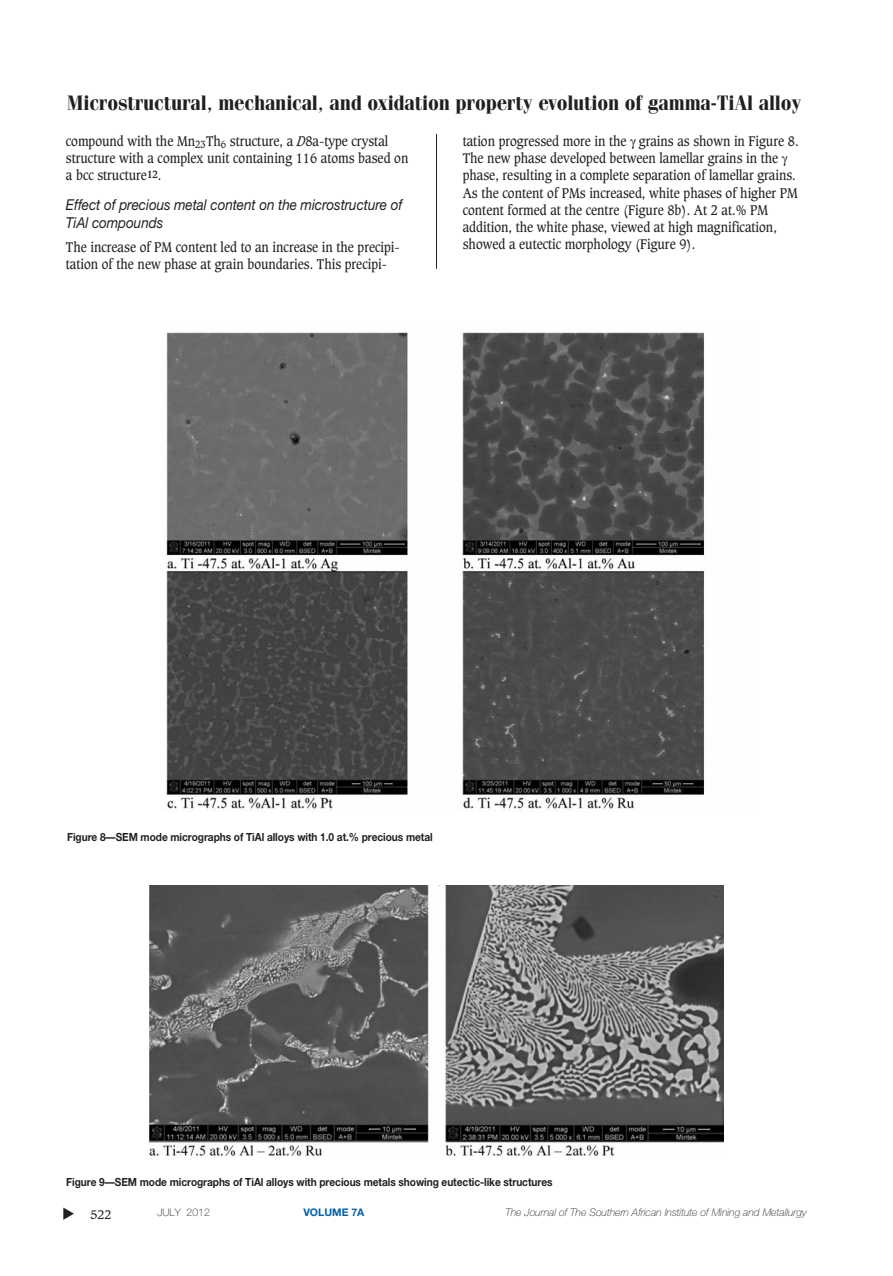
<style>
.page{position:relative;width:893px;height:1276px;background:#fff}
.page>*{position:absolute;margin:0;border:0;box-sizing:border-box;transform-origin:0 0}
.t1{font:21px "Cg Fenice Bd";letter-spacing:-.005em;color:#231f20;scale:.96 1}
.t2{font:italic 15px/18px "Helvetica Neue";letter-spacing:-.005em;color:#231f20;scale:.9 1}
.t3{font:13.5px/17.2px "Caxton";color:#231f20;scale:.9 1}
.t4{font:12px "Caxton";color:#231f20}
.t5{font:700 11.25px "Helvetica Neue";letter-spacing:-.005em;color:#231f20;scale:.9 1}
.t6{font:italic 100 10.5px "Helvetica Neue";color:#231f20}
.t7{font:100 10.5px "Helvetica Neue";color:#231f20}
.t8{font:700 10.5px "Helvetica Neue";color:#0161aa}
.s1{font-style:italic}
</style>
<div class="page">
<hr style="left:436px;top:134px;width:1px;height:135px;background:#231f20">
<img style="left:149px;top:885px;width:574px;height:271px">
<img style="left:166px;top:332px;width:539px;height:479px">
<h1 class="t1" style="left:67px;top:95px;width:767px">Microstructural, mechanical, and oxidation property evolution of gamma-TiAl alloy</h1>
<p class="t3" style="left:66px;top:133px;width:382px">compound with the Mn<sub>23</sub>Th<sub>6</sub> structure, a <span class="s1">D</span>8a-type crystal structure with a complex unit containing 116 atoms based on a bcc structure<sup>12</sup>.</p>
<p class="t2" style="left:66px;top:197px;width:375px">Effect of precious metal content on the microstructure of<br>TiAl compounds</p>
<p class="t3" style="left:66px;top:239px;width:372px">The increase of PM content led to an increase in the precipi&shy;tation of the new phase at grain boundaries. This precipi-</p>
<p class="t3" style="left:463px;top:133px;width:375px">tation progressed more in the grains as shown in Figure 8.<br>The new phase developed between lamellar grains in the phase, resulting in a complete separation of lamellar grains.<br>As the content of PMs increased, white phases of higher PM content formed at the centre (Figure 8b). At 2 at.% PM addition, the white phase, viewed at high magnification, showed a eutectic morphology (Figure 9).</p>
<p class="t5" style="left:67px;top:833px;width:408px">Figure 8—SEM mode micrographs of TiAl alloys with 1.0 at.% precious metal</p>
<p class="t5" style="left:66px;top:1177px;width:542px">Figure 9—SEM mode micrographs of TiAl alloys with precious metals showing eutectic-like structures</p>
<p class="t4" style="left:90px;top:1209px;width:23px">522</p>
<p class="t7" style="left:157px;top:1208px;width:54px">JULY 2012</p>
<p class="t8" style="left:303px;top:1208px;width:63px">VOLUME 7A</p>
<p class="t6" style="left:505px;top:1208px;width:303px">The Journal of The Southern African Institute of Mining and Metallurgy</p>
</div>
